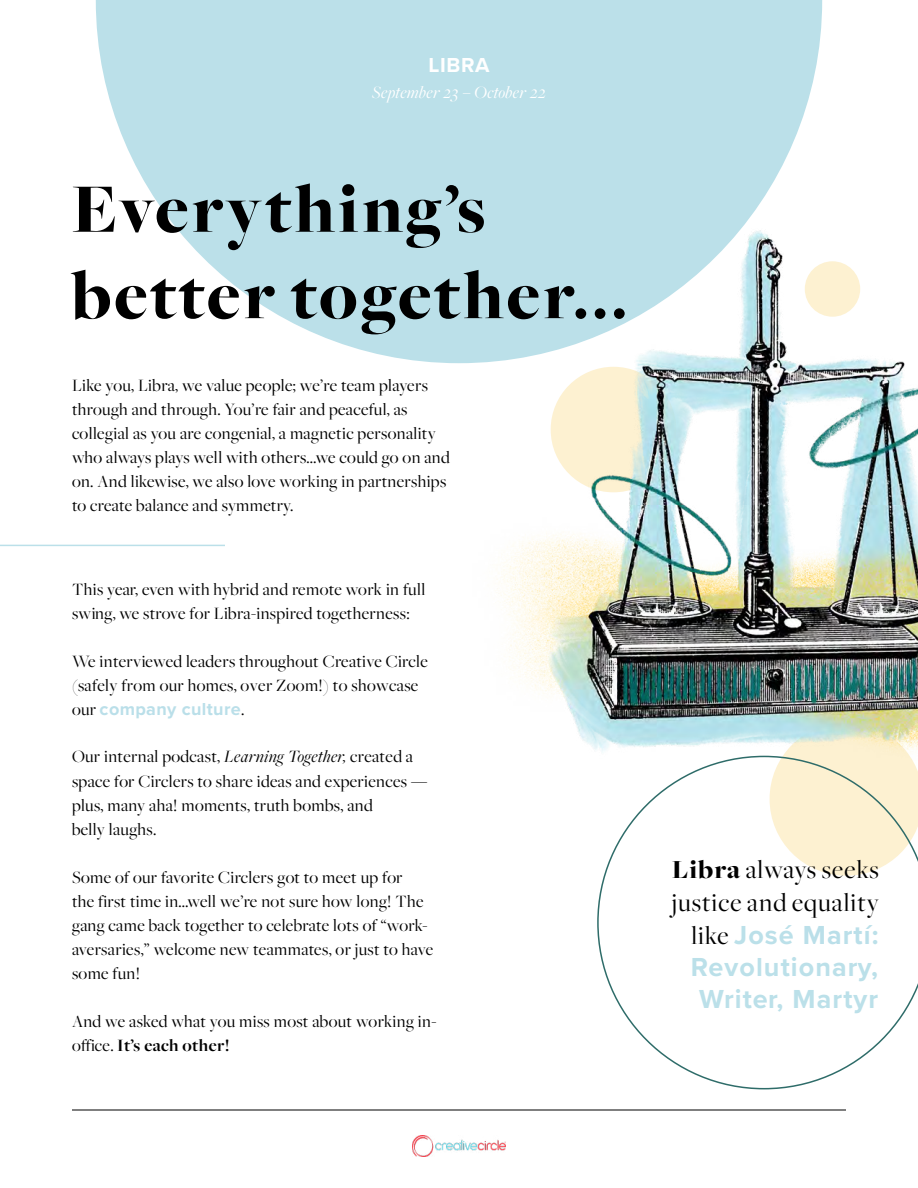
<style>
.page{position:relative;width:918px;height:1188px;background:#fff}
.page>*{position:absolute;margin:0;border:0;box-sizing:border-box;transform-origin:0 0}
.t1{font:900 72px/86.4px "Freight Big";letter-spacing:.04em;color:#000}
.t2{font:700 27px/32.1px "Proxima Nova";letter-spacing:.04em;color:#bbe0e9;text-align:center}
.t3{font:27px/32.4px "Freight Big";letter-spacing:.04em;color:#000}
.t4{font:700 21px "Proxima Nova";letter-spacing:.03em;color:#fff}
.t5{font:18px/24px "Freight Big Pro";letter-spacing:.02em;color:#000}
.t6{font:italic 18px "Freight Big Pro";letter-spacing:.02em;color:#fff}
.t7{font:700 18px "Proxima Nova";letter-spacing:.02em;color:#badfe9}
.s1{font-family:"Freight Big Pro";font-weight:400;color:#000}
.s2{font-style:italic}
.s3{font-weight:700}
.s4{font-weight:900}
.s5{font-family:"Freight Big";font-weight:400;color:#000}
.s6{color:#badfe9}
</style>
<div class="page">
<svg style="left:597px;top:848px;width:321px;height:241px"></svg>
<svg style="left:96px;top:0;width:726px;height:363px;fill:#bbe0e9"></svg>
<img style="left:473px;top:137px;width:445px;height:711px">
<img style="left:412px;top:1136px;width:94px;height:20px">
<hr style="left:72px;top:1110px;width:774px;height:1px;background:#000">
<hr style="left:0;top:545px;width:225px;height:1px;background:#bbe0e9">
<p class="t4" style="left:428px;top:49px;width:63px">LIBRA</p>
<p class="t6" style="left:372px;top:81px;width:175px">September 23 – October 22</p>
<h1 class="t1" style="left:72px;top:168px;width:557px">Everything’s better together...</h1>
<p class="t5" style="left:72px;top:372px;width:379px">Like you, Libra, we value people; we’re team players through and through. You’re fair and peaceful, as collegial as you are congenial, a magnetic personality who always plays well with others…we could go on and on. And likewise, we also love working in partnerships to create balance and symmetry.</p>
<p class="t5" style="left:72px;top:577px;width:355px">This year, even with hybrid and remote work in full swing, we strove for Libra-inspired togetherness:</p>
<p class="t5" style="left:72px;top:649px;width:357px">We interviewed leaders throughout Creative Circle (safely from our homes, over Zoom!) to showcase</p>
<p class="t7" style="left:72px;top:695px;width:174px"><span class="s1">our</span> company culture<span class="s1">.</span></p>
<p class="t5" style="left:72px;top:744px;width:357px">Our internal podcast, <span class="s2">Learning Together,</span> created a space for Circlers to share ideas and experiences — plus, many aha! moments, truth bombs, and<br>belly laughs.</p>
<p class="t5" style="left:72px;top:865px;width:363px">Some of our favorite Circlers got to meet up for<br>the first time in…well we’re not sure how long! The gang came back together to celebrate lots of “work&shy;aversaries,” welcome new teammates, or just to have some fun!</p>
<p class="t5" style="left:72px;top:1009px;width:366px">And we asked what you miss most about working in&shy;office. <span class="s3">It’s each other!</span></p>
<h2 class="t3" style="left:672px;top:854px;width:209px"><span class="s4">Libra</span> always seeks justice and equality</h2>
<h2 class="t2" style="left:691px;top:918px;width:189px"><span class="s5">like</span> José <span class="s6">Martí</span>:<br>Revolutionary,<br>Writer, Martyr</h2>
</div>
